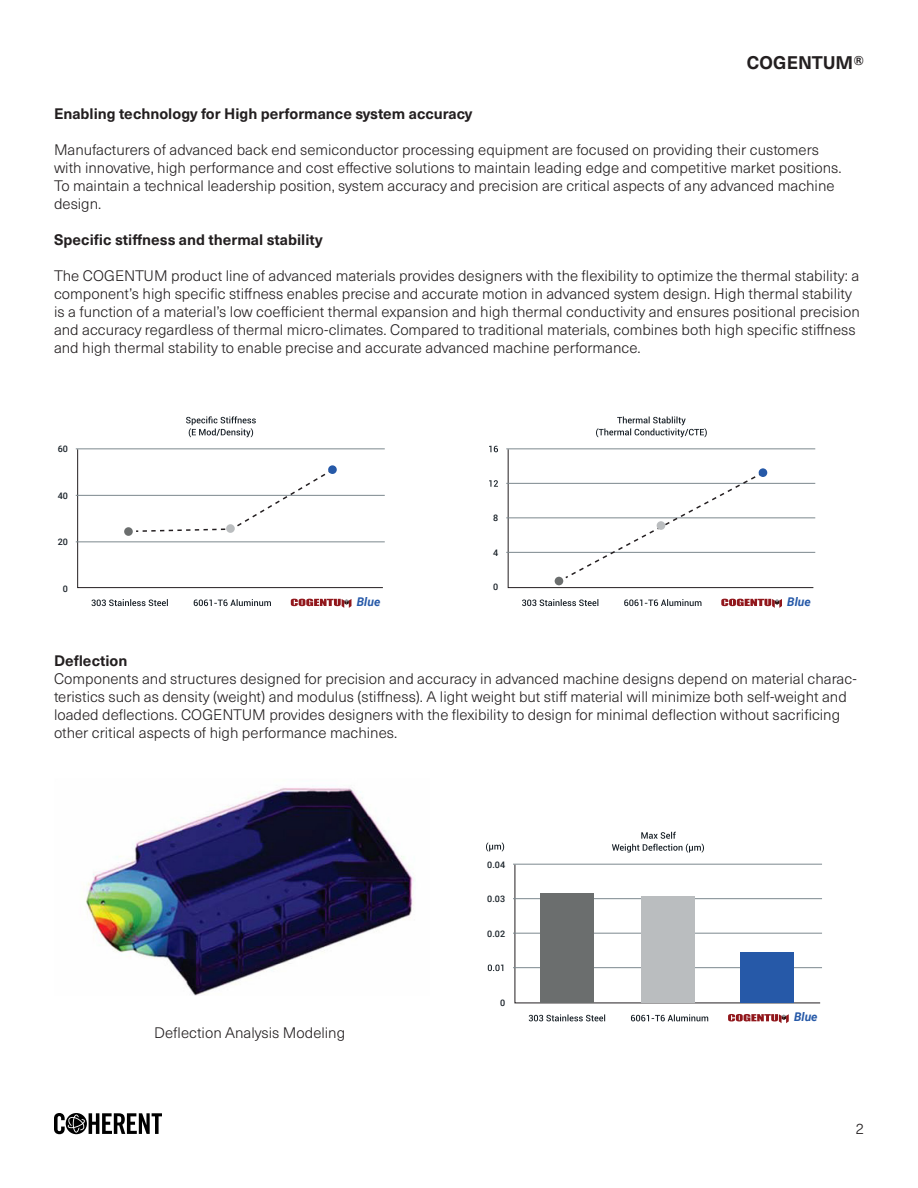
<style>
.page{position:relative;width:918px;height:1188px;background:#fff}
.page>*{position:absolute;margin:0;border:0;box-sizing:border-box;transform-origin:0 0}
.t1{font:700 18px "Neue Haas Unica Pro";color:#231f20}
.t2{font:300 15px/18px "Neue Haas Unica Pro";color:#231f20}
.t3{font:700 15px "Neue Haas Unica Pro";color:#231f20}
.t4{font:italic 700 12px "Roboto";color:#2659a8}
.t5{font:500 9px "Roboto";color:#1a2229}
</style>
<div class="page">
<svg style="left:54px;top:1113px;width:108px;height:21px"></svg>
<svg style="left:186px;top:416px;width:70px;height:21px"></svg>
<svg style="left:91px;top:599px;width:180px;height:7px"></svg>
<svg style="left:291px;top:599px;width:60px;height:9px"></svg>
<hr style="left:76px;top:542px;width:309px;height:1px;background:#7c888e">
<hr style="left:76px;top:495px;width:309px;height:1px;background:#7c888e">
<hr style="left:76px;top:449px;width:309px;height:1px;background:#7c888e">
<svg style="left:77px;top:448px;width:307px;height:140px"></svg>
<div style="left:124px;top:527px;width:9px;height:9px;background:#6b6e6e;border-radius:50%"></div>
<div style="left:226px;top:524px;width:9px;height:9px;background:#babdbf;border-radius:50%"></div>
<div style="left:328px;top:465px;width:9px;height:9px;background:#2659a8;border-radius:50%"></div>
<svg style="left:596px;top:416px;width:111px;height:21px"></svg>
<svg style="left:489px;top:446px;width:9px;height:6px"></svg>
<svg style="left:489px;top:480px;width:9px;height:7px"></svg>
<svg style="left:522px;top:599px;width:179px;height:7px"></svg>
<svg style="left:721px;top:599px;width:61px;height:9px"></svg>
<hr style="left:506px;top:552px;width:309px;height:1px;background:#7c888e">
<hr style="left:506px;top:518px;width:309px;height:1px;background:#7c888e">
<hr style="left:506px;top:483px;width:309px;height:1px;background:#7c888e">
<hr style="left:506px;top:449px;width:309px;height:1px;background:#7c888e">
<svg style="left:507px;top:448px;width:307px;height:140px"></svg>
<div style="left:555px;top:577px;width:8px;height:8px;background:#6b6e6e;border-radius:50%"></div>
<div style="left:657px;top:521px;width:8px;height:9px;background:#babdbf;border-radius:50%"></div>
<div style="left:759px;top:468px;width:8px;height:9px;background:#2659a8;border-radius:50%"></div>
<svg style="left:612px;top:832px;width:92px;height:21px"></svg>
<svg style="left:488px;top:965px;width:15px;height:6px"></svg>
<svg style="left:529px;top:1014px;width:179px;height:7px"></svg>
<svg style="left:728px;top:1014px;width:61px;height:9px"></svg>
<svg style="left:514px;top:865px;width:307px;height:139px"></svg>
<hr style="left:513px;top:967px;width:309px;height:1px;background:#7c888e">
<hr style="left:513px;top:933px;width:309px;height:1px;background:#7c888e">
<hr style="left:513px;top:898px;width:309px;height:1px;background:#7c888e">
<hr style="left:513px;top:864px;width:309px;height:1px;background:#7c888e">
<svg style="left:486px;top:842px;width:18px;height:10px"></svg>
<div style="left:540px;top:894px;width:54px;height:109px;background:#6b6e6e"></div>
<div style="left:641px;top:896px;width:54px;height:107px;background:#babdbf"></div>
<div style="left:740px;top:952px;width:54px;height:51px;background:#2659a8"></div>
<img style="left:86px;top:787px;width:329px;height:208px">
<p class="t1" style="left:747px;top:51px;width:119px">COGENTUM®</p>
<p class="t3" style="left:54px;top:105px;width:420px">Enabling technology for High performance system accuracy</p>
<p class="t2" style="left:54px;top:141px;width:789px">Manufacturers of advanced back end semiconductor processing equipment are focused on providing their customers with innovative, high performance and cost effective solutions to maintain leading edge and competitive market positions.<br>To maintain a technical leadership position, system accuracy and precision are critical aspects of any advanced machine design.</p>
<p class="t3" style="left:54px;top:231px;width:270px">Specific stiffness and thermal stability</p>
<p class="t2" style="left:54px;top:267px;width:807px">The COGENTUM product line of advanced materials provides designers with the flexibility to optimize the thermal stability: a component’s high specific stiffness enables precise and accurate motion in advanced system design. High thermal stability is a function of a material’s low coefficient thermal expansion and high thermal conductivity and ensures positional precision and accuracy regardless of thermal micro-climates. Compared to traditional materials, combines both high specific stiffness and high thermal stability to enable precise and accurate advanced machine performance.</p>
<p class="t5" style="left:58px;top:443px;width:12px">60</p>
<p class="t5" style="left:58px;top:489px;width:12px">40</p>
<p class="t5" style="left:58px;top:536px;width:12px">20</p>
<p class="t5" style="left:63px;top:582px;width:7px">0</p>
<p class="t4" style="left:357px;top:593px;width:25px">Blue</p>
<p class="t5" style="left:493px;top:512px;width:7px">8</p>
<p class="t5" style="left:493px;top:546px;width:7px">4</p>
<p class="t5" style="left:493px;top:581px;width:7px">0</p>
<p class="t4" style="left:787px;top:593px;width:25px">Blue</p>
<p class="t3" style="left:54px;top:652px;width:75px">Deflection</p>
<p class="t2" style="left:54px;top:670px;width:804px">Components and structures designed for precision and accuracy in advanced machine designs depend on material charac&shy;teristics such as density (weight) and modulus (stiffness). A light weight but stiff material will minimize both self-weight and loaded deflections. COGENTUM provides designers with the flexibility to design for minimal deflection without sacrificing other critical aspects of high performance machines.</p>
<p class="t5" style="left:487px;top:858px;width:19px">0.04</p>
<p class="t5" style="left:487px;top:893px;width:19px">0.03</p>
<p class="t5" style="left:487px;top:927px;width:19px">0.02</p>
<p class="t2" style="left:154px;top:1024px;width:192px">Deflection Analysis Modeling</p>
<p class="t5" style="left:500px;top:996px;width:7px">0</p>
<p class="t4" style="left:794px;top:1009px;width:25px">Blue</p>
<p class="t2" style="left:856px;top:1120px;width:10px">2</p>
</div>
